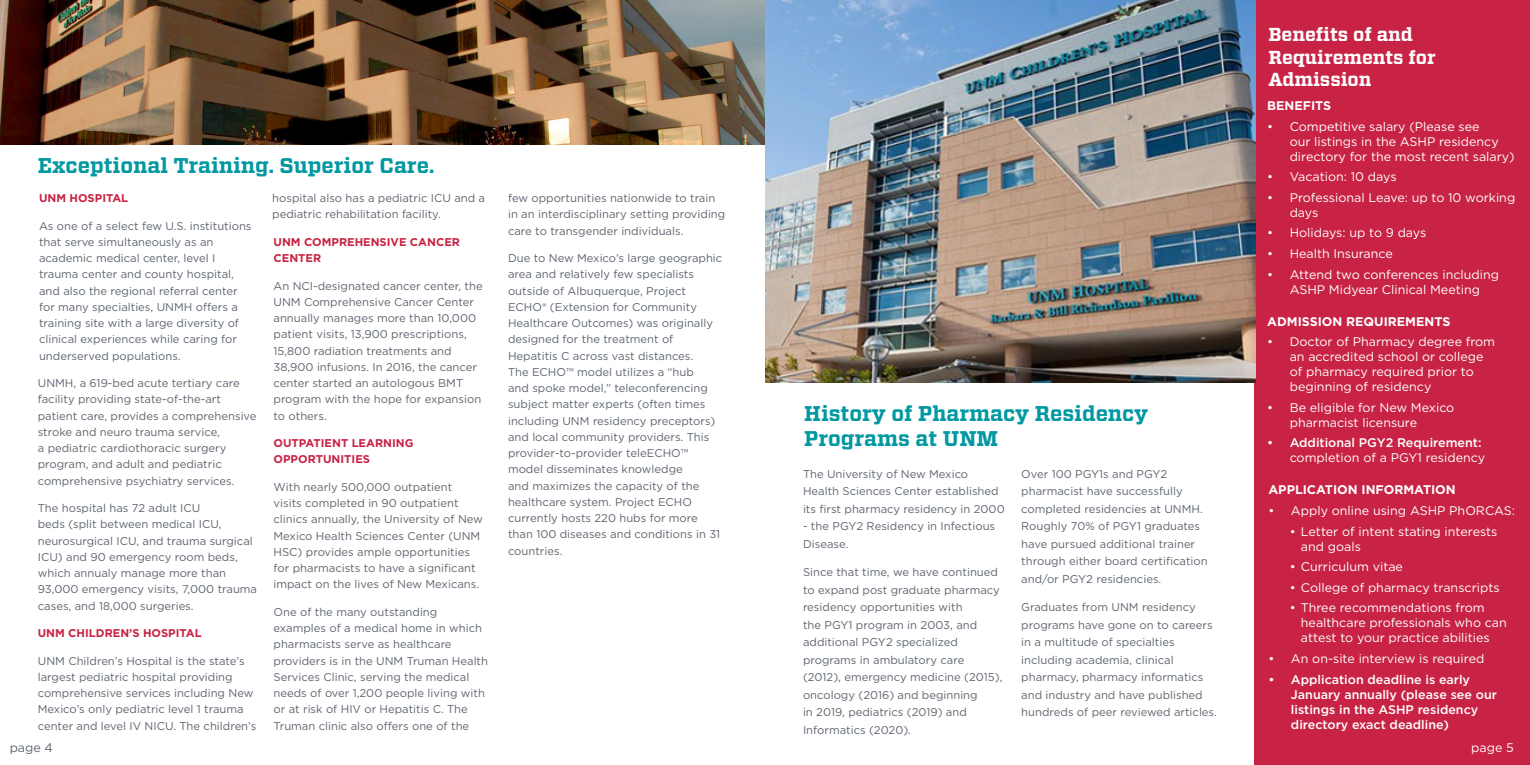
<style>
.page{position:relative;width:1530px;height:765px;background:#fff}
.page>*{position:absolute;margin:0;border:0;box-sizing:border-box;transform-origin:0 0}
.t1{font:700 21.25px/25.5px "Vitesse";color:#0098a1}
.t2{font:700 18.75px/22.5px "Vitesse";color:#fff}
.t3{font:12.5px/15px "Gotham";color:#fff}
.t4{font:500 12.5px/15px "Gotham";color:#fff}
.t5{font:700 12.5px "Gotham";color:#fff}
.t6{font:12.5px "Gotham";color:#5e6570}
.t7{font:11.25px/16.2px "Gotham";color:#5e6570}
.t8{font:700 11.25px/16.2px "Gotham";color:#c82344}
.s1{font-weight:400}
</style>
<div class="page">
<div style="left:1255px;top:0;width:275px;height:765px;background:#c82344"></div>
<img style="left:0;top:0;width:765px;height:145px">
<img style="left:765px;top:0;width:490px;height:382px">
<p class="t1" style="left:38px;top:153px;width:398px">Exceptional Training. Superior Care.</p>
<p class="t8" style="left:39px;top:190px;width:91px">UNM HOSPITAL</p>
<p class="t7" style="left:39px;top:217px;width:214px">As one of a select few U.S. institutions that serve simultaneously as an academic medical center, level I trauma center and county hospital, and also the regional referral center for many specialties, UNMH offers a training site with a large diversity of clinical experiences while caring for underserved populations.</p>
<p class="t7" style="left:38px;top:375px;width:220px">UNMH, a 619-bed acute tertiary care facility providing state-of-the-art patient care, provides a comprehensive stroke and neuro trauma service,<br>a pediatric cardiothoracic surgery program, and adult and pediatric comprehensive psychiatry services.</p>
<p class="t7" style="left:38px;top:500px;width:221px">The hospital has 72 adult ICU<br>beds (split between medical ICU, neurosurgical ICU, and trauma surgical ICU) and 90 emergency room beds, which annualy manage more than 93,000 emergency visits, 7,000 trauma cases, and 18,000 surgeries.</p>
<p class="t8" style="left:38px;top:625px;width:165px">UNM CHILDREN’S HOSPITAL</p>
<p class="t7" style="left:38px;top:652px;width:220px">UNM Children’s Hospital is the state’s largest pediatric hospital providing comprehensive services including New Mexico’s only pediatric level 1 trauma center and level IV NICU. The children’s</p>
<p class="t7" style="left:272px;top:190px;width:214px">hospital also has a pediatric ICU and a pediatric rehabilitation facility.</p>
<p class="t8" style="left:274px;top:234px;width:188px">UNM COMPREHENSIVE CANCER<br>CENTER</p>
<p class="t7" style="left:274px;top:277px;width:211px">An NCI-designated cancer center, the<br>UNM Comprehensive Cancer Center annually manages more than 10,000 patient visits, 13,900 prescriptions,<br>15,800 radiation treatments and<br>38,900 infusions. In 2016, the cancer center started an autologous BMT program with the hope for expansion to others.</p>
<p class="t8" style="left:274px;top:435px;width:142px">OUTPATIENT LEARNING<br>OPPORTUNITIES</p>
<p class="t7" style="left:274px;top:479px;width:211px">With nearly 500,000 outpatient visits completed in 90 outpatient clinics annually, the University of New Mexico Health Sciences Center (UNM HSC) provides ample opportunities for pharmacists to have a significant impact on the lives of New Mexicans.</p>
<p class="t7" style="left:274px;top:604px;width:216px">One of the many outstanding examples of a medical home in which pharmacists serve as healthcare providers is in the UNM Truman Health Services Clinic, serving the medical needs of over 1,200 people living with or at risk of HIV or Hepatitis C. The Truman clinic also offers one of the</p>
<p class="t7" style="left:508px;top:190px;width:219px">few opportunities nationwide to train in an interdisciplinary setting providing care to transgender individuals.</p>
<p class="t7" style="left:508px;top:250px;width:216px">Due to New Mexico’s large geographic area and relatively few specialists outside of Albuquerque, Project ECHO® (Extension for Community Healthcare Outcomes) was originally designed for the treatment of Hepatitis C across vast distances.<br>The ECHO™ model utilizes a “hub<br>and spoke model,” teleconferencing subject matter experts (often times including UNM residency preceptors) and local community providers. This provider-to-provider teleECHO™ model disseminates knowledge<br>and maximizes the capacity of the healthcare system. Project ECHO currently hosts 220 hubs for more than 100 diseases and conditions in 31 countries.</p>
<p class="t1" style="left:804px;top:401px;width:345px">History of Pharmacy Residency<br>Programs at UNM</p>
<p class="t7" style="left:803px;top:465px;width:203px;line-height:17.5px">The University of New Mexico<br>Health Sciences Center established its first pharmacy residency in 2000</p>
<p class="t7" style="left:803px;top:517px;width:194px;line-height:17.5px">- the PGY2 Residency in Infectious<br>Disease.</p>
<p class="t7" style="left:803px;top:563px;width:201px;line-height:17.5px">Since that time, we have continued to expand post graduate pharmacy residency opportunities with<br>the PGY1 program in 2003, and additional PGY2 specialized programs in ambulatory care (2012), emergency medicine (2015), oncology (2016) and beginning<br>in 2019, pediatrics (2019) and<br>Informatics (2020).</p>
<p class="t7" style="left:1021px;top:465px;width:188px;line-height:17.5px">Over 100 PGY1s and PGY2 pharmacist have successfully completed residencies at UNMH.<br>Roughly 70% of PGY1 graduates have pursued additional trainer through either board certification and/or PGY2 residencies.</p>
<p class="t7" style="left:1021px;top:598px;width:197px;line-height:17.5px">Graduates from UNM residency programs have gone on to careers in a multitude of specialties including academia, clinical pharmacy, pharmacy informatics and industry and have published hundreds of peer reviewed articles.</p>
<p class="t2" style="left:1268px;top:24px;width:169px">Benefits of and<br>Requirements for<br>Admission</p>
<p class="t5" style="left:1267px;top:97px;width:65px">BENEFITS</p>
<p class="t3" style="left:1290px;top:118px;width:227px;text-indent:-22px">• Competitive salary (Please see<br>our listings in the ASHP residency directory for the most recent salary)</p>
<p class="t3" style="left:1267px;top:169px;width:131px">• Vacation: 10 days</p>
<p class="t3" style="left:1290px;top:190px;width:227px;text-indent:-22px">• Professional Leave: up to 10 working days</p>
<p class="t3" style="left:1267px;top:225px;width:161px">• Holidays: up to 9 days</p>
<p class="t3" style="left:1267px;top:246px;width:127px">• Health Insurance</p>
<p class="t3" style="left:1267px;top:266px;width:233px;text-align:center">• Attend two conferences including<br>ASHP Midyear Clinical Meeting</p>
<p class="t5" style="left:1267px;top:313px;width:185px">ADMISSION REQUIREMENTS</p>
<p class="t3" style="left:1290px;top:334px;width:207px;text-indent:-23px">• Doctor of Pharmacy degree from an accredited school or college of pharmacy required prior to beginning of residency</p>
<p class="t3" style="left:1290px;top:400px;width:166px;text-indent:-22px">• Be eligible for New Mexico pharmacist licensure</p>
<p class="t4" style="left:1290px;top:435px;width:197px;text-indent:-22px">• Additional PGY2 Requirement: <span class="s1">completion of a PGY1 residency</span></p>
<p class="t5" style="left:1268px;top:482px;width:189px">APPLICATION INFORMATION</p>
<p class="t3" style="left:1268px;top:503px;width:248px">• Apply online using ASHP PhORCAS:</p>
<p class="t3" style="left:1301px;top:523px;width:198px;text-indent:-11px">• Letter of intent stating interests and goals</p>
<p class="t3" style="left:1290px;top:559px;width:115px">• Curriculum vitae</p>
<p class="t3" style="left:1290px;top:580px;width:211px">• College of pharmacy transcripts</p>
<p class="t3" style="left:1301px;top:600px;width:207px;text-indent:-11px">• Three recommendations from healthcare professionals who can attest to your practice abilities</p>
<p class="t3" style="left:1268px;top:651px;width:217px">• An on-site interview is required</p>
<p class="t4" style="left:1291px;top:672px;width:207px;text-indent:-22px">• Application deadline is early<br>January annually (please see our listings in the ASHP residency directory exact deadline)</p>
<p class="t6" style="left:10px;top:740px;width:45px">page 4</p>
<p class="t3" style="left:1471px;top:740px;width:44px">page 5</p>
</div>
